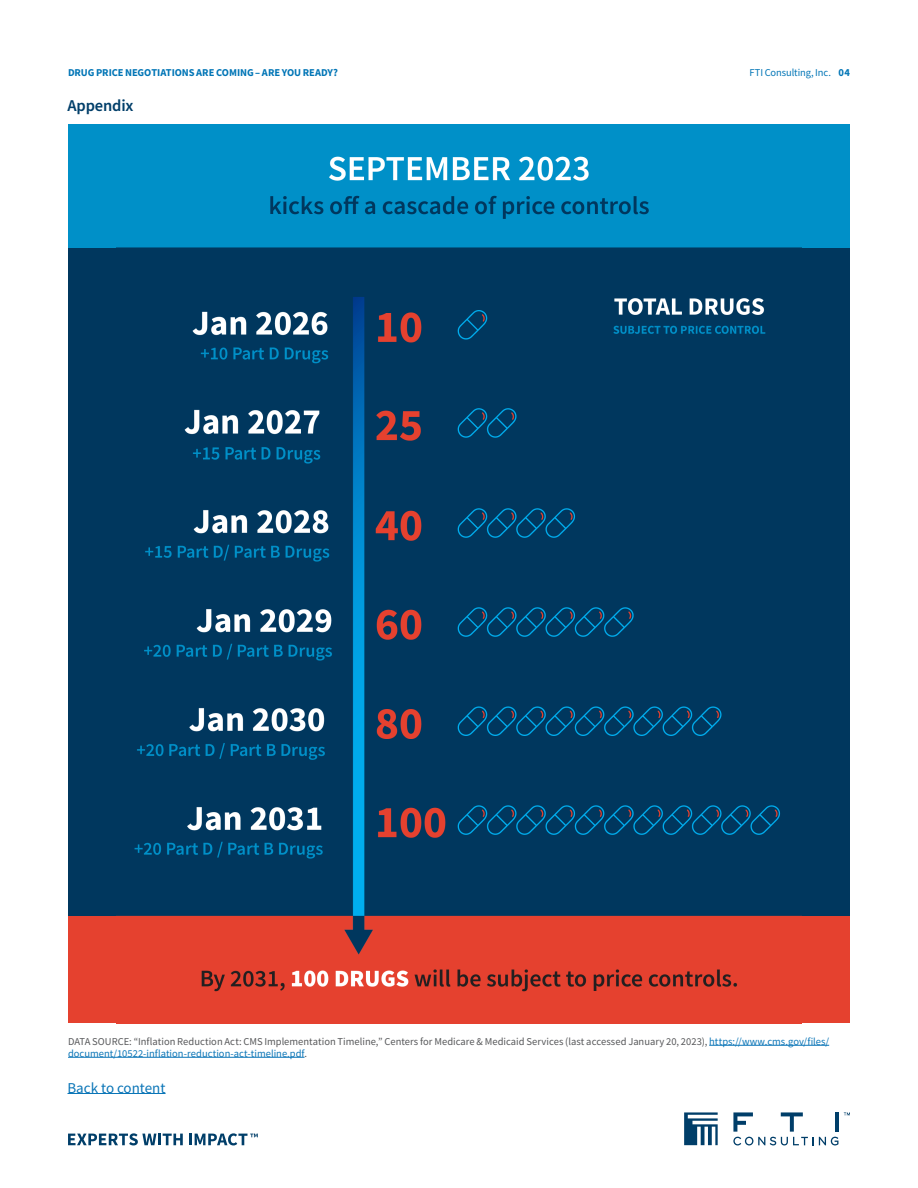
<style>
.page{position:relative;width:918px;height:1188px;background:#fff}
.page>*{position:absolute;margin:0;border:0;box-sizing:border-box;transform-origin:0 0}
.Subhead{font:600 16.5px "Source Sans Pro";letter-spacing:-.01em;color:#003e69}
.Body_Copy{font:15px "Source Sans Pro";color:#0a75b7}
.Sources{font:10.5px/12px "Source Sans Pro";color:#57585a}
.FOLIO{font:700 10.5px "Source Sans Pro";letter-spacing:-.005em;color:#0075b6}
.t1{font:10.5px "Source Sans Variable";letter-spacing:-.01em;color:#0075b6}
.s1{color:#0a75b7}
</style>
<div class="page">
<div style="left:69px;top:125px;width:781px;height:124px;background:#0090c8"></div>
<div style="left:69px;top:915px;width:781px;height:108px;background:#e5412f"></div>
<div style="left:69px;top:248px;width:781px;height:667px;background:#00375e"></div>
<img style="left:116px;top:156px;width:686px;height:836px">
<hr style="left:709px;top:1045px;width:120px;height:1px;background:#0a75b7">
<hr style="left:68px;top:1057px;width:237px;height:1px;background:#0a75b7">
<svg style="left:68px;top:1133px;width:115px;height:12px"></svg>
<svg style="left:189px;top:1133px;width:69px;height:12px"></svg>
<svg style="left:684px;top:1112px;width:34px;height:33px"></svg>
<svg style="left:844px;top:1112px;width:6px;height:3px"></svg>
<hr style="left:835px;top:1112px;width:4px;height:20px;background:#003e69">
<svg style="left:733px;top:1112px;width:105px;height:33px"></svg>
<hr style="left:68px;top:1093px;width:98px;height:1px;background:#0a75b7">
<p class="t1" style="left:750px;top:66px;width:83px">FTI Consulting, Inc.</p>
<p class="FOLIO" style="left:68px;top:65px;width:272px">DRUG PRICE NEGOTIATIONS ARE COMING – ARE YOU READY?</p>
<p class="FOLIO" style="left:839px;top:65px;width:13px">04</p>
<p class="Subhead" style="left:68px;top:95px;width:68px">Appendix</p>
<p class="Sources" style="left:68px;top:1035px;width:763px">DATA SOURCE: “Inflation Reduction Act: CMS Implementation Timeline,” Centers for Medicare &amp; Medicaid Services (last accessed January 20, 2023), <span class="s1">https://www.cms.gov/files/ document/10522-inflation-reduction-act-timeline.pdf</span>.</p>
<p class="Body_Copy" style="left:68px;top:1078px;width:100px">Back to content</p>
</div>
